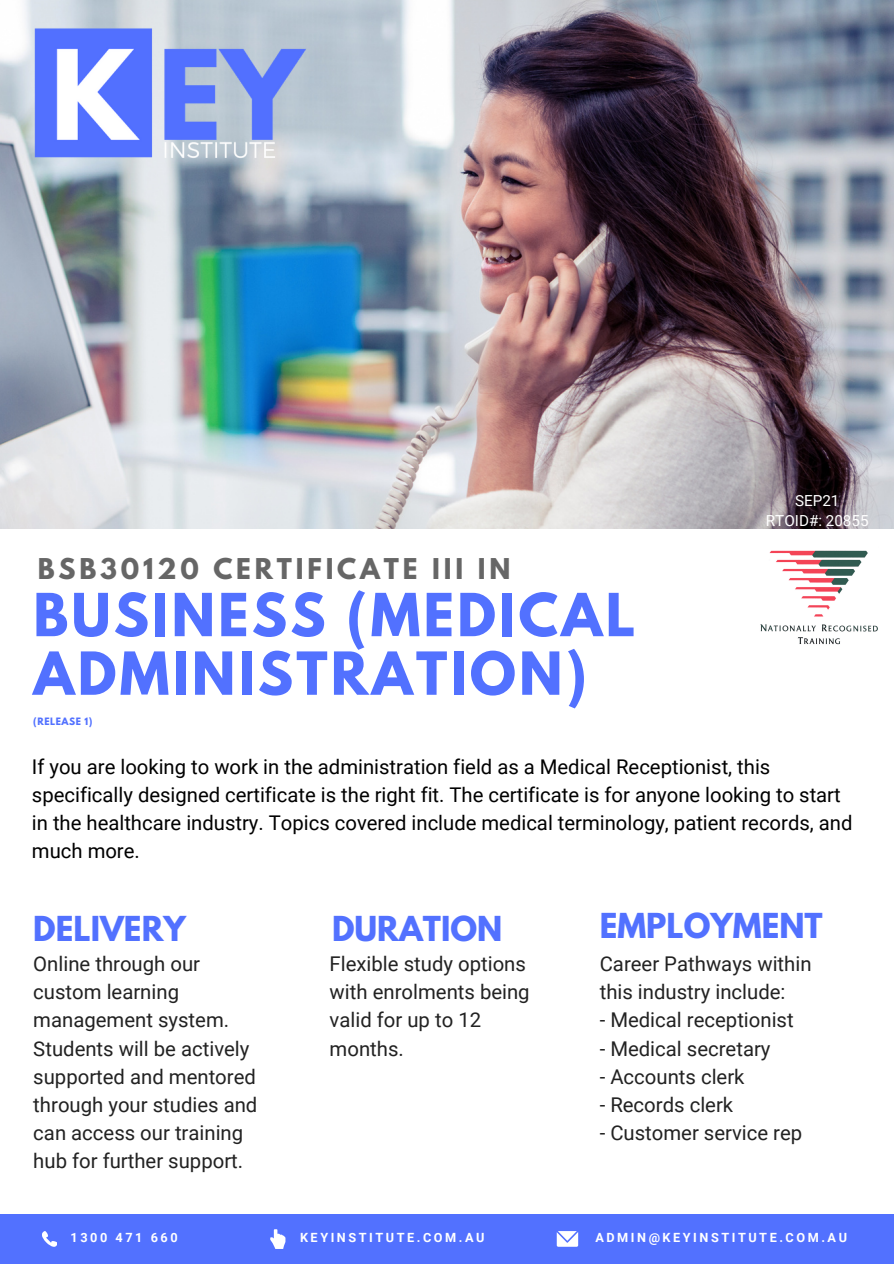
<style>
.page{position:relative;width:894px;height:1264px;background:#fff}
.page>*{position:absolute;margin:0;border:0;box-sizing:border-box;transform-origin:0 0}
.t1{font:700 52.5px/58.5px "League Spartan";letter-spacing:.06em;color:#5271ff}
.t2{font:700 30.45px "League Spartan";color:#5271ff}
.t3{font:700 25.35px "League Spartan";letter-spacing:.15em;color:#666}
.t4{font:20.25px/28.2px "Roboto";color:#222}
.t5{font:20.25px/28.2px "Roboto";color:#000}
.t6{font:15.3px "Roboto";color:#fff}
.t7{font:700 12.75px "Roboto";letter-spacing:.2em;color:#fff}
.t8{font:700 9px "League Spartan";letter-spacing:.06em;color:#5271ff}
</style>
<div class="page">
<img style="left:0;top:0;width:893px;height:529px">
<img style="left:760px;top:550px;width:118px;height:95px">
<div style="left:0;top:1214px;width:893px;height:49px;background:#5271ff"></div>
<svg style="left:42px;top:1231px;width:15px;height:15px"></svg>
<svg style="left:270px;top:1229px;width:15px;height:19px"></svg>
<svg style="left:556px;top:1231px;width:22px;height:15px"></svg>
<img style="left:11px;top:0;width:321px;height:250px">
<p class="t3" style="left:38px;top:556px;width:474px">BSB30120 CERTIFICATE III IN</p>
<p class="t1" style="left:33px;top:592px;width:603px">BUSINESS (MEDICAL<br>ADMINISTRATION)</p>
<p class="t8" style="left:33px;top:717px;width:61px">(RELEASE 1)</p>
<p class="t6" style="left:794px;top:492px;width:46px">SEP21</p>
<p class="t6" style="left:765px;top:512px;width:104px">RTOID#: 20855</p>
<p class="t5" style="left:32px;top:752px;width:821px">If you are looking to work in the administration field as a Medical Receptionist, this specifically designed certificate is the right fit. The certificate is for anyone looking to start in the healthcare industry. Topics covered include medical terminology, patient records, and much more.</p>
<p class="t2" style="left:33px;top:913px;width:154px">DELIVERY</p>
<p class="t4" style="left:33px;top:950px;width:225px">Online through our custom learning management system.<br>Students will be actively supported and mentored through your studies and can access our training hub for further support.</p>
<p class="t2" style="left:332px;top:913px;width:172px">DURATION</p>
<p class="t4" style="left:329px;top:950px;width:201px">Flexible study options with enrolments being valid for up to 12 months.</p>
<p class="t2" style="left:599px;top:911px;width:224px">EMPLOYMENT</p>
<p class="t4" style="left:599px;top:950px;width:213px">Career Pathways within this industry include:</p>
<p class="t4" style="left:599px;top:1006px;width:195px">- Medical receptionist</p>
<p class="t4" style="left:599px;top:1034px;width:172px">- Medical secretary</p>
<p class="t4" style="left:599px;top:1062px;width:146px">- Accounts clerk</p>
<p class="t4" style="left:599px;top:1090px;width:135px">- Records clerk</p>
<p class="t4" style="left:599px;top:1119px;width:204px">- Customer service rep</p>
<p class="t7" style="left:71px;top:1229px;width:109px">1300 471 660</p>
<p class="t7" style="left:300px;top:1229px;width:186px">KEYINSTITUTE.COM.AU</p>
<p class="t7" style="left:595px;top:1229px;width:253px">ADMIN@KEYINSTITUTE.COM.AU</p>
</div>
